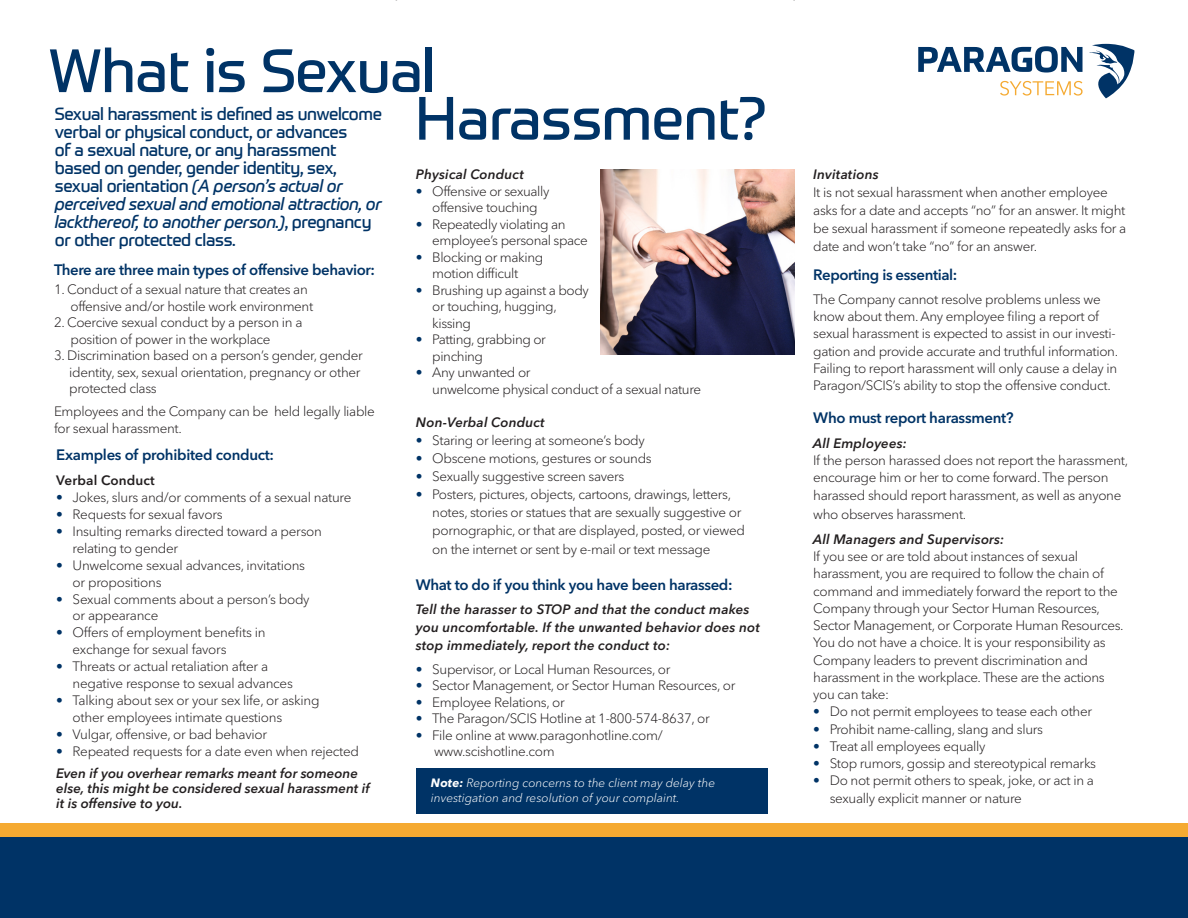
<style>
.page{position:relative;width:1188px;height:918px;background:#fff}
.page>*{position:absolute;margin:0;border:0;box-sizing:border-box;transform-origin:0 0}
.t1{font:60px "Prometo";letter-spacing:-.01em;color:#036}
.t2{font:17.25px/18px "Prometo";letter-spacing:-.02em;color:#036}
.t3{font:600 15px "Avenir Next LT Pro";letter-spacing:-.025em;color:#036}
.t4{font:300 13.5px/17.2px "Avenir Next LT Pro";letter-spacing:-.025em;color:#231f20}
.t5{font:italic 600 13.5px/15px "Avenir Next LT Pro";letter-spacing:.01em;color:#231f20}
.t6{font:600 13.5px "Avenir Next LT Pro";letter-spacing:.01em;color:#231f20}
.t7{font:italic 300 12px/15px "Avenir Next LT Pro";color:#fff}
.s1{font-style:italic}
.s2{color:#036}
.s3{font-weight:700}
</style>
<div class="page">
<div style="left:416px;top:768px;width:351px;height:45px;background:#036"></div>
<img style="left:600px;top:170px;width:195px;height:184px">
<svg style="left:918px;top:44px;width:216px;height:54px"></svg>
<div style="left:0;top:823px;width:1188px;height:19px;background:#f5aa32"></div>
<div style="left:0;top:838px;width:1188px;height:80px;background:#036"></div>
<p class="t1" style="left:48px;top:34px;width:389px">What is Sexual</p>
<p class="t1" style="left:415px;top:82px;width:353px">Harassment?</p>
<p class="t2" style="left:55px;top:105px;width:329px">Sexual harassment is defined as unwelcome verbal or physical conduct, or advances<br>of a sexual nature, or any harassment based on gender, gender identity, sex, sexual orientation <span class="s1">(A person’s actual or perceived sexual and emotional attraction, or lackthereof, to another person.)</span>, pregnancy or other protected class.</p>
<p class="t3" style="left:54px;top:261px;width:323px">There are three main types of offensive behavior:</p>
<p class="t4" style="left:70px;top:281px;width:244px;line-height:16.5px;text-indent:-16px">1. Conduct of a sexual nature that creates an offensive and/or hostile work environment</p>
<p class="t4" style="left:54px;top:314px;width:250px">2. Coercive sexual conduct by a person in a</p>
<p class="t4" style="left:70px;top:330px;width:202px">position of power in the workplace</p>
<p class="t4" style="left:54px;top:347px;width:310px">3. Discrimination based on a person’s gender, gender</p>
<p class="t4" style="left:69px;top:363px;width:293px">identity, sex, sexual orientation, pregnancy or other</p>
<p class="t4" style="left:69px;top:380px;width:89px">protected class</p>
<p class="t4" style="left:54px;top:403px;width:322px;line-height:16.5px">Employees and the Company can be held legally liable for sexual harassment.</p>
<p class="t3" style="left:56px;top:446px;width:219px">Examples of prohibited conduct:</p>
<p class="t6" style="left:56px;top:472px;width:100px">Verbal Conduct</p>
<p class="t4" style="left:56px;top:488px;width:297px"><span class="s2">•</span> Jokes, slurs and/or comments of a sexual nature</p>
<p class="t4" style="left:56px;top:505px;width:168px"><span class="s2">•</span> Requests for sexual favors</p>
<p class="t4" style="left:73px;top:523px;width:251px;text-indent:-16px"><span class="s2">•</span> Insulting remarks directed toward a person relating to gender</p>
<p class="t4" style="left:56px;top:556px;width:251px"><span class="s2">•</span> Unwelcome sexual advances, invitations</p>
<p class="t4" style="left:73px;top:573px;width:91px">or propositions</p>
<p class="t4" style="left:56px;top:590px;width:255px"><span class="s2">•</span> Sexual comments about a person’s body</p>
<p class="t4" style="left:73px;top:607px;width:87px">or appearance</p>
<p class="t4" style="left:56px;top:624px;width:211px"><span class="s2">•</span> Offers of employment benefits in</p>
<p class="t4" style="left:73px;top:641px;width:155px">exchange for sexual favors</p>
<p class="t4" style="left:56px;top:658px;width:214px"><span class="s2">•</span> Threats or actual retaliation after a</p>
<p class="t4" style="left:73px;top:675px;width:222px">negative response to sexual advances</p>
<p class="t4" style="left:56px;top:692px;width:265px"><span class="s2">•</span> Talking about sex or your sex life, or asking</p>
<p class="t4" style="left:73px;top:709px;width:211px">other employees intimate questions</p>
<p class="t4" style="left:56px;top:726px;width:212px"><span class="s2">•</span> Vulgar, offensive, or bad behavior</p>
<p class="t4" style="left:56px;top:743px;width:305px"><span class="s2">•</span> Repeated requests for a date even when rejected</p>
<p class="t5" style="left:56px;top:766px;width:315px">Even if you overhear remarks meant for someone else, this might be considered sexual harassment if it is offensive to you.</p>
<p class="t5" style="left:416px;top:167px;width:110px">Physical Conduct</p>
<p class="t4" style="left:416px;top:183px;width:135px;line-height:16.5px;text-align:center"><span class="s2">•</span> Offensive or sexually offensive touching</p>
<p class="t4" style="left:432px;top:216px;width:157px;line-height:16.5px;text-indent:-16px"><span class="s2">•</span> Repeatedly violating an employee’s personal space</p>
<p class="t4" style="left:432px;top:249px;width:112px;line-height:16.5px;text-indent:-16px"><span class="s2">•</span> Blocking or making motion difficult</p>
<p class="t4" style="left:432px;top:282px;width:158px;line-height:16.5px;text-indent:-16px"><span class="s2">•</span> Brushing up against a body or touching, hugging, kissing</p>
<p class="t4" style="left:432px;top:331px;width:115px;line-height:16.5px;text-indent:-16px"><span class="s2">•</span> Patting, grabbing or pinching</p>
<p class="t4" style="left:432px;top:364px;width:270px;line-height:16.5px;text-indent:-16px"><span class="s2">•</span> Any unwanted or<br>unwelcome physical conduct of a sexual nature</p>
<p class="t5" style="left:416px;top:415px;width:131px">Non-Verbal Conduct</p>
<p class="t4" style="left:416px;top:432px;width:230px"><span class="s2">•</span> Staring or leering at someone’s body</p>
<p class="t4" style="left:416px;top:450px;width:237px"><span class="s2">•</span> Obscene motions, gestures or sounds</p>
<p class="t4" style="left:416px;top:468px;width:210px"><span class="s2">•</span> Sexually suggestive screen savers</p>
<p class="t4" style="left:432px;top:485px;width:311px;line-height:18px;text-indent:-16px"><span class="s2">•</span> Posters, pictures, objects, cartoons, drawings, letters, notes, stories or statues that are sexually suggestive or</p>
<p class="t4" style="left:432px;top:520px;width:314px;line-height:19.5px">pornographic, or that are displayed, posted, or viewed on the internet or sent by e-mail or text message</p>
<p class="t3" style="left:416px;top:575px;width:318px">What to do if you think you have been harassed:</p>
<p class="t5" style="left:416px;top:601px;width:346px;line-height:18px">Tell the harasser to STOP and that the conduct makes you uncomfortable. If the unwanted behavior does not stop immediately, report the conduct to:</p>
<p class="t4" style="left:416px;top:660px;width:256px"><span class="s2">•</span> Supervisor, or Local Human Resources, or</p>
<p class="t4" style="left:416px;top:677px;width:321px"><span class="s2">•</span> Sector Management, or Sector Human Resources, or</p>
<p class="t4" style="left:416px;top:693px;width:150px"><span class="s2">•</span> Employee Relations, or</p>
<p class="t4" style="left:416px;top:710px;width:295px"><span class="s2">•</span> The Paragon/SCIS Hotline at 1-800-574-8637, or</p>
<p class="t4" style="left:416px;top:726px;width:248px"><span class="s2">•</span> File online at www.paragonhotline.com/</p>
<p class="t4" style="left:434px;top:743px;width:122px">www.scishotline.com</p>
<p class="t7" style="left:431px;top:776px;width:286px"><span class="s3">Note:</span> Reporting concerns to the client may delay the investigation and resolution of your complaint.</p>
<p class="t5" style="left:813px;top:167px;width:67px">Invitations</p>
<p class="t4" style="left:813px;top:183px;width:315px;line-height:18px">It is not sexual harassment when another employee asks for a date and accepts “no” for an answer. It might be sexual harassment if someone repeatedly asks for a date and won’t take “no” for an answer.</p>
<p class="t3" style="left:813px;top:266px;width:146px">Reporting is essential:</p>
<p class="t4" style="left:813px;top:291px;width:306px">The Company cannot resolve problems unless we know about them. Any employee filing a report of sexual harassment is expected to assist in our investi&shy;gation and provide accurate and truthful information.<br>Failing to report harassment will only cause a delay in Paragon/SCIS’s ability to stop the offensive conduct.</p>
<p class="t3" style="left:813px;top:409px;width:202px">Who must report harassment?</p>
<p class="t5" style="left:813px;top:436px;width:95px">All Employees:</p>
<p class="t4" style="left:813px;top:452px;width:316px">If the person harassed does not report the harassment, encourage him or her to come forward. The person harassed should report harassment, as well as anyone</p>
<p class="t4" style="left:813px;top:506px;width:155px">who observes harassment.</p>
<p class="t5" style="left:813px;top:532px;width:192px">All Managers and Supervisors:</p>
<p class="t4" style="left:813px;top:548px;width:306px">If you see or are told about instances of sexual harassment, you are required to follow the chain of command and immediately forward the report to the Company through your Sector Human Resources,</p>
<p class="t4" style="left:813px;top:617px;width:312px">Sector Management, or Corporate Human Resources.</p>
<p class="t4" style="left:813px;top:634px;width:294px">You do not have a choice. It is your responsibility as Company leaders to prevent discrimination and harassment in the workplace. These are the actions you can take:</p>
<p class="t4" style="left:813px;top:703px;width:280px"><span class="s2">•</span> Do not permit employees to tease each other</p>
<p class="t4" style="left:813px;top:720px;width:231px"><span class="s2">•</span> Prohibit name-calling, slang and slurs</p>
<p class="t4" style="left:813px;top:738px;width:174px"><span class="s2">•</span> Treat all employees equally</p>
<p class="t4" style="left:813px;top:755px;width:284px"><span class="s2">•</span> Stop rumors, gossip and stereotypical remarks</p>
<p class="t4" style="left:830px;top:772px;width:266px;text-indent:-16px"><span class="s2">•</span> Do not permit others to speak, joke, or act in a sexually explicit manner or nature</p>
</div>
